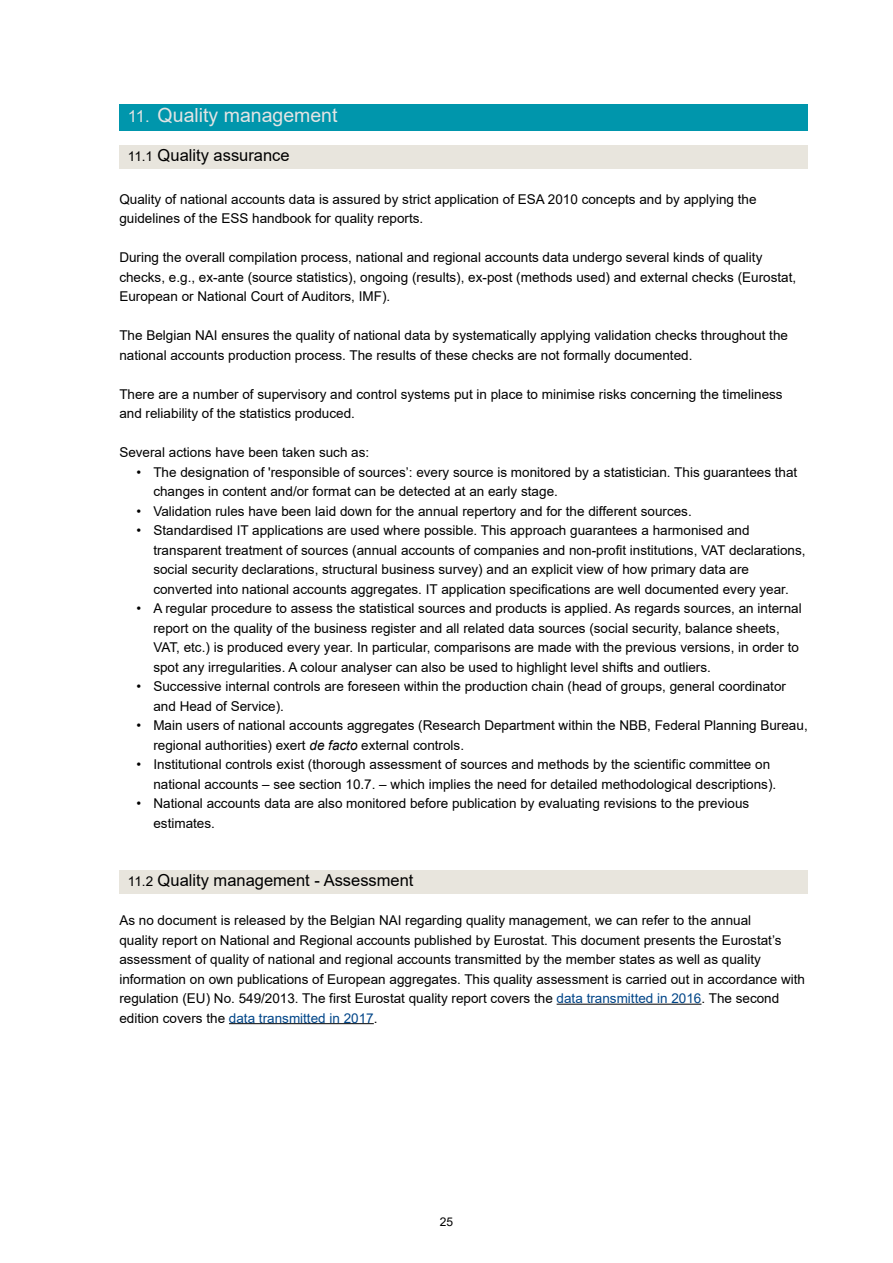
<style>
.page{position:relative;width:893px;height:1263px;background:#fff}
.page>*{position:absolute;margin:0;border:0;box-sizing:border-box;transform-origin:0 0}
.t1{font:19.5px "Arial";color:#e3e4e4}
.t2{font:16.5px "Arial";color:#000}
.t3{font:13.5px/19.5px "Arial";color:#000}
.t4{font:12px "Arial";color:#000}
.s1{font-size:16.5px}
.s2{font-size:13.5px}
.s3{font-style:italic}
.s4{color:#004588}
</style>
<div class="page">
<div style="left:119px;top:104px;width:689px;height:27px;background:#0096ac"></div>
<div style="left:119px;top:145px;width:689px;height:24px;background:#e8e5dd"></div>
<div style="left:119px;top:870px;width:689px;height:24px;background:#e8e5dd"></div>
<hr style="left:557px;top:1004px;width:144px;height:1px;background:#000">
<hr style="left:229px;top:1023px;width:145px;height:1px;background:#000">
<h1 class="t1" style="left:128px;top:102px;width:211px"><span class="s1">11.</span> Quality management</h1>
<p class="t2" style="left:128px;top:144px;width:163px"><span class="s2">11.1</span> Quality assurance</p>
<p class="t3" style="left:119px;top:189px;width:639px">Quality of national accounts data is assured by strict application of ESA 2010 concepts and by applying the guidelines of the ESS handbook for quality reports.</p>
<p class="t3" style="left:119px;top:248px;width:678px">During the overall compilation process, national and regional accounts data undergo several kinds of quality checks, e.g., ex-ante (source statistics), ongoing (results), ex-post (methods used) and external checks (Eurostat,<br>European or National Court of Auditors, IMF).</p>
<p class="t3" style="left:119px;top:326px;width:670px">The Belgian NAI ensures the quality of national data by systematically applying validation checks throughout the national accounts production process. The results of these checks are not formally documented.</p>
<p class="t3" style="left:119px;top:384px;width:665px">There are a number of supervisory and control systems put in place to minimise risks concerning the timeliness and reliability of the statistics produced.</p>
<p class="t3" style="left:119px;top:443px;width:251px">Several actions have been taken such as:</p>
<p class="t3" style="left:153px;top:462px;width:645px;text-indent:-17px">• The designation of 'responsible of sources’: every source is monitored by a statistician. This guarantees that changes in content and/or format can be detected at an early stage.</p>
<p class="t3" style="left:136px;top:501px;width:557px">• Validation rules have been laid down for the annual repertory and for the different sources.</p>
<p class="t3" style="left:153px;top:521px;width:654px;text-indent:-17px">• Standardised IT applications are used where possible. This approach guarantees a harmonised and transparent treatment of sources (annual accounts of companies and non-profit institutions, VAT declarations, social security declarations, structural business survey) and an explicit view of how primary data are converted into national accounts aggregates. IT application specifications are well documented every year.</p>
<p class="t3" style="left:153px;top:599px;width:650px;text-indent:-17px">• A regular procedure to assess the statistical sources and products is applied. As regards sources, an internal report on the quality of the business register and all related data sources (social security, balance sheets, VAT, etc.) is produced every year. In particular, comparisons are made with the previous versions, in order to spot any irregularities. A colour analyser can also be used to highlight level shifts and outliers.</p>
<p class="t3" style="left:153px;top:677px;width:634px;text-indent:-17px">• Successive internal controls are foreseen within the production chain (head of groups, general coordinator and Head of Service).</p>
<p class="t3" style="left:153px;top:716px;width:656px;text-indent:-17px">• Main users of national accounts aggregates (Research Department within the NBB, Federal Planning Bureau, regional authorities) exert <span class="s3">de facto</span> external controls.</p>
<p class="t3" style="left:153px;top:755px;width:624px;text-indent:-17px">• Institutional controls exist (thorough assessment of sources and methods by the scientific committee on national accounts – see section 10.7. – which implies the need for detailed methodological descriptions).</p>
<p class="t3" style="left:153px;top:794px;width:597px;text-indent:-17px">• National accounts data are also monitored before publication by evaluating revisions to the previous estimates.</p>
<p class="t2" style="left:128px;top:869px;width:287px"><span class="s2">11.2</span> Quality management - Assessment</p>
<p class="t3" style="left:119px;top:911px;width:687px">As no document is released by the Belgian NAI regarding quality management, we can refer to the annual<br>quality report on National and Regional accounts published by Eurostat. This document presents the Eurostat’s assessment of quality of national and regional accounts transmitted by the member states as well as quality information on own publications of European aggregates. This quality assessment is carried out in accordance with regulation (EU) No. 549/2013. The first Eurostat quality report covers the <span class="s4">data transmitted in 2016</span>. The second edition covers the <span class="s4">data transmitted in 2017</span>.</p>
<p class="t4" style="left:440px;top:1213px;width:15px">25</p>
</div>
